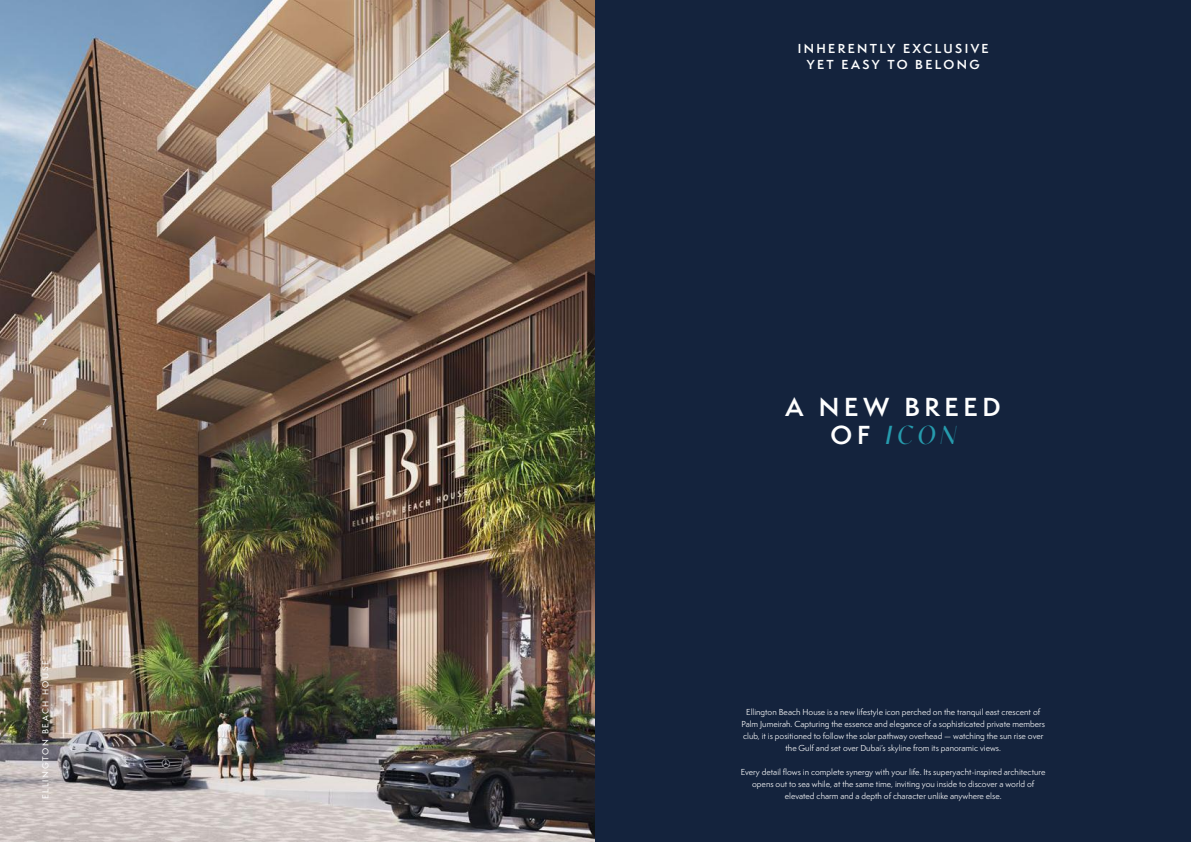
<style>
.page{position:relative;width:1191px;height:842px;background:#fff}
.page>*{position:absolute;margin:0;border:0;box-sizing:border-box;transform-origin:0 0}
.t1{font:italic 26px "Contralto Big";color:#269bad}
.t2{font:600 24px "Semplicita Pro";letter-spacing:.2em;color:#fff}
.t3{font:600 12px/16px "Semplicita Pro";letter-spacing:.2em;color:#fff;text-align:center}
.t4{font:8px/12px "Semplicita Pro";color:#fff;text-align:center}
.t5{font:500 8px "Semplicita Pro";letter-spacing:.2em;color:#fff}
.s1{font-family:"Semplicita Pro";font-weight:600;font-style:normal;font-size:24px;color:#fff}
</style>
<div class="page">
<img style="left:0;top:0;width:595px;height:842px">
<div style="left:596px;top:0;width:595px;height:842px;background:#14233d"></div>
<p class="t5" style="left:43px;top:417px;width:6px">7</p>
<p class="t5" style="left:40px;top:799px;width:141px;rotate:-90deg">ELLINGTON BEACH HOUSE</p>
<h3 class="t3" style="left:797px;top:40px;width:192px">INHERENTLY EXCLUSIVE<br>YET EASY TO BELONG</h3>
<h2 class="t2" style="left:785px;top:389px;width:217px">A NEW BREED</h2>
<h1 class="t1" style="left:830px;top:415px;width:127px"><span class="s1">OF</span> ICON</h1>
<p class="t4" style="left:741px;top:706px;width:305px">Ellington Beach House is a new lifestyle icon perched on the tranquil east crescent of Palm Jumeirah. Capturing the essence and elegance of a sophisticated private members club, it is positioned to follow the solar pathway overhead — watching the sun rise over the Gulf and set over Dubai’s skyline from its panoramic views.</p>
<p class="t4" style="left:741px;top:766px;width:306px">Every detail flows in complete synergy with your life. Its superyacht-inspired architecture opens out to sea while, at the same time, inviting you inside to discover a world of elevated charm and a depth of character unlike anywhere else.</p>
</div>
